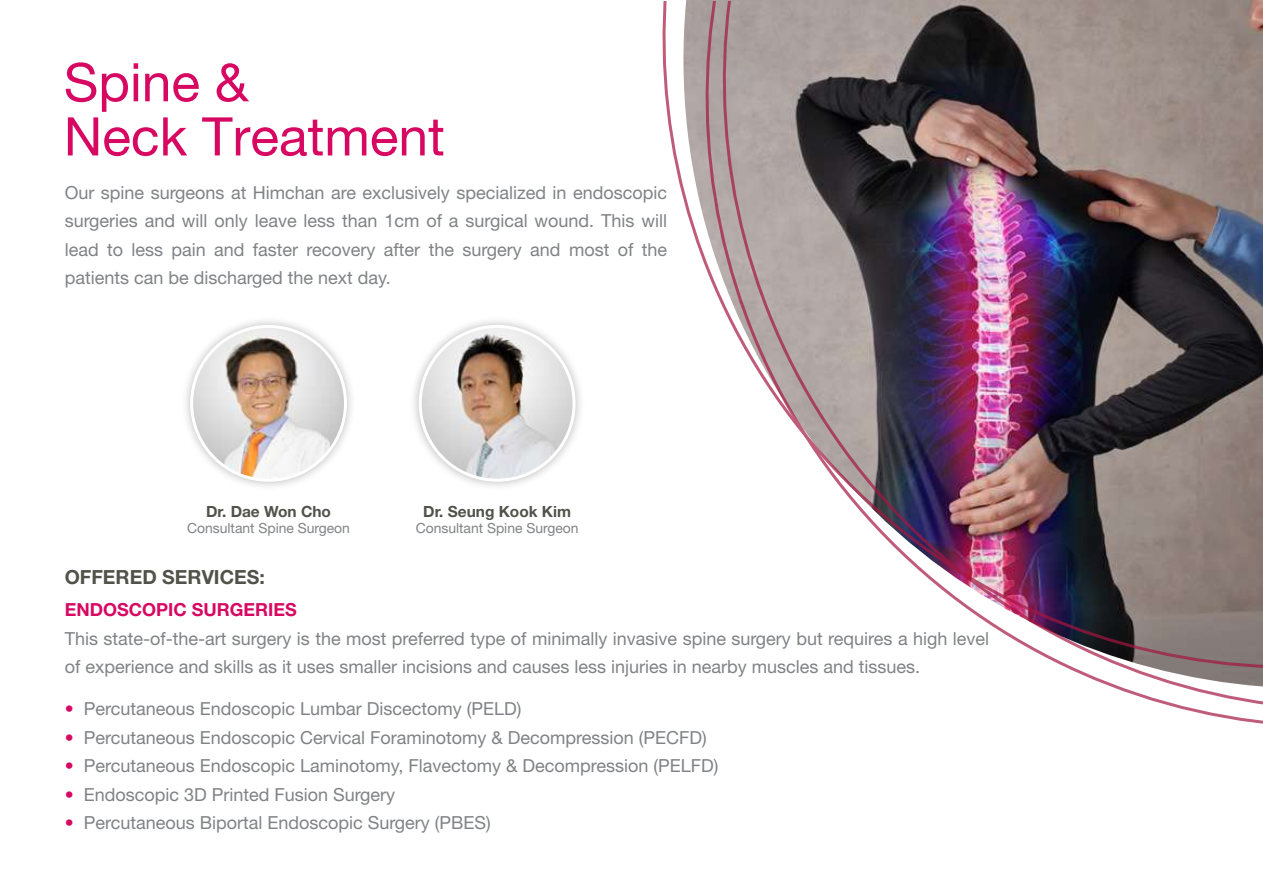
<style>
.page{position:relative;width:1263px;height:893px;background:#fff}
.page>*{position:absolute;margin:0;border:0;box-sizing:border-box;transform-origin:0 0}
.t1{font:53.25px/54.2px "Helvetica Neue LT Std";color:#d70862}
.t2{font:700 19.5px "Helvetica Neue LT Std";color:#51534a}
.t3{font:18px/28.5px "Helvetica Neue LT Std";color:#808285;text-align:justify}
.t4{font:700 18px "Helvetica Neue LT Std";color:#d70862}
.t5{font:700 15.45px "Helvetica Neue LT Std";color:#51534a}
.t6{font:13.95px "Helvetica Neue LT Std";color:#808285}
.s1{color:#d70862}
</style>
<div class="page">
<img style="left:414px;top:320px;width:167px;height:166px">
<img style="left:420px;top:326px;width:154px;height:154px;border-radius:77px">
<div style="left:419px;top:325px;width:157px;height:157px;border:3px solid #fff;border-radius:50%"></div>
<img style="left:186px;top:320px;width:165px;height:166px">
<img style="left:192px;top:326px;width:153px;height:154px;border-radius:77px">
<div style="left:190px;top:325px;width:157px;height:157px;border:3px solid #fff;border-radius:50%"></div>
<img style="left:662px;top:2px;width:601px;height:722px">
<h1 class="t1" style="left:64px;top:55px;width:383px">Spine &amp;<br>Neck Treatment</h1>
<p class="t3" style="left:65px;top:178px;width:604px">Our spine surgeons at Himchan are exclusively specialized in endoscopic surgeries and will only leave less than 1cm of a surgical wound. This will lead to less pain and faster recovery after the surgery and most of the patients can be discharged the next day.</p>
<p class="t5" style="left:206px;top:502px;width:127px">Dr. Dae Won Cho</p>
<p class="t6" style="left:187px;top:520px;width:164px">Consultant Spine Surgeon</p>
<p class="t5" style="left:423px;top:502px;width:149px">Dr. Seung Kook Kim</p>
<p class="t6" style="left:416px;top:520px;width:164px">Consultant Spine Surgeon</p>
<p class="t2" style="left:65px;top:564px;width:202px">OFFERED SERVICES:</p>
<p class="t4" style="left:65px;top:599px;width:234px">ENDOSCOPIC SURGERIES</p>
<p class="t3" style="left:65px;top:624px;width:926px">This state-of-the-art surgery is the most preferred type of minimally invasive spine surgery but requires a high level of experience and skills as it uses smaller incisions and causes less injuries in nearby muscles and tissues.</p>
<p class="t3" style="left:65px;top:694px;width:458px"><span class="s1">•</span> Percutaneous Endoscopic Lumbar Discectomy (PELD)</p>
<p class="t3" style="left:65px;top:723px;width:644px"><span class="s1">•</span> Percutaneous Endoscopic Cervical Foraminotomy &amp; Decompression (PECFD)</p>
<p class="t3" style="left:65px;top:751px;width:655px"><span class="s1">•</span> Percutaneous Endoscopic Laminotomy, Flavectomy &amp; Decompression (PELFD)</p>
<p class="t3" style="left:65px;top:780px;width:332px"><span class="s1">•</span> Endoscopic 3D Printed Fusion Surgery</p>
<p class="t3" style="left:65px;top:808px;width:428px"><span class="s1">•</span> Percutaneous Biportal Endoscopic Surgery (PBES)</p>
</div>
